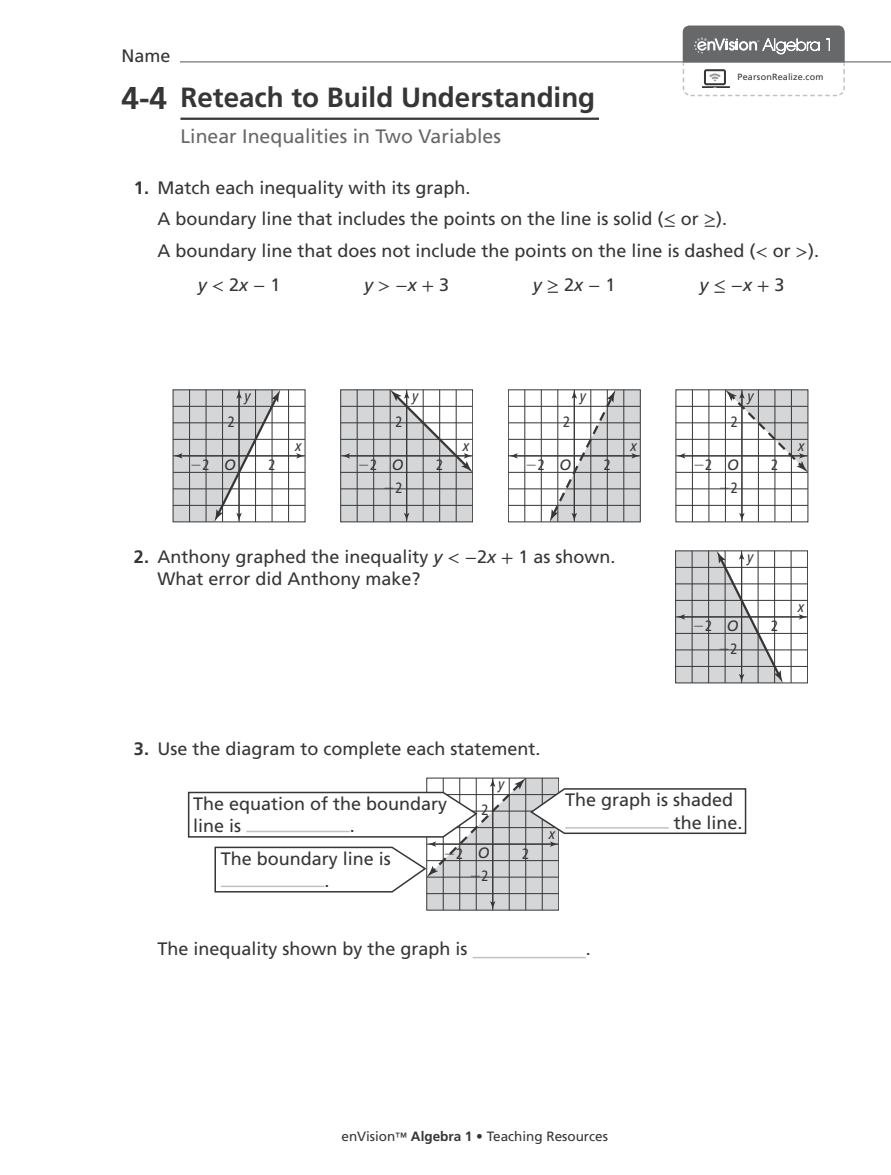
<style>
.page{position:relative;width:891px;height:1175px;background:#fff}
.page>*{position:absolute;margin:0;border:0;box-sizing:border-box;transform-origin:0 0}
.t1{font:700 27.75px "Frutiger LT Com";color:#373536}
.t2{font:19.5px "Frutiger LT Com";color:#67686a}
.t3{font:18px/22.5px "Frutiger LT Com";color:#373536}
.t4{font:italic 18px "Frutiger LT Com";color:#373536}
.t5{font:18px "STIX General";color:#373536}
.t6{font:condensed 15px "Frutiger LT Com";color:#373536}
.t7{font:italic condensed 15px "Frutiger LT Com";color:#373536}
.t8{font:italic 15px "Frutiger LT Com";color:#373536}
.t9{font:13.5px "Frutiger LT Com";color:#373536}
.t10{font:9px "Frutiger LT Com";letter-spacing:.02em;color:#373536}
.s1{font-size:31.5px}
.s2{font-weight:700}
.s3{font-family:"STIX General"}
.s4{font-family:"STIX General";font-style:normal}
.s5{font-style:normal}
.s6{font-family:"Frutiger LT Com";font-style:italic}
.s7{font-family:"Frutiger LT Com"}
.s8{font-style:italic}
.s9{font-size:12px}
</style>
<div class="page">
<hr style="left:180px;top:61px;width:711px;height:1px;background:#67686a">
<svg style="left:682px;top:26px;width:164px;height:71px"></svg>
<hr style="left:181px;top:118px;width:418px;height:2px;background:#373536">
<hr style="left:173px;top:439px;width:132px;height:1px;background:#373536">
<hr style="left:173px;top:422px;width:132px;height:1px;background:#373536">
<hr style="left:173px;top:406px;width:132px;height:1px;background:#373536">
<hr style="left:173px;top:472px;width:132px;height:1px;background:#373536">
<hr style="left:173px;top:488px;width:132px;height:1px;background:#373536">
<hr style="left:173px;top:505px;width:132px;height:1px;background:#373536">
<hr style="left:288px;top:390px;width:1px;height:132px;background:#373536">
<hr style="left:180px;top:455px;width:119px;height:1px;background:#373536">
<svg style="left:296px;top:453px;width:9px;height:5px"></svg>
<svg style="left:173px;top:390px;width:107px;height:132px"></svg>
<svg style="left:341px;top:390px;width:132px;height:132px"></svg>
<hr style="left:508px;top:439px;width:132px;height:1px;background:#373536">
<hr style="left:508px;top:422px;width:132px;height:1px;background:#373536">
<hr style="left:508px;top:406px;width:132px;height:1px;background:#373536">
<hr style="left:508px;top:472px;width:132px;height:1px;background:#373536">
<hr style="left:508px;top:488px;width:132px;height:1px;background:#373536">
<hr style="left:508px;top:505px;width:132px;height:1px;background:#373536">
<hr style="left:541px;top:390px;width:1px;height:132px;background:#373536">
<hr style="left:525px;top:390px;width:1px;height:132px;background:#373536">
<div style="left:508px;top:389px;width:132px;height:133px;border:1px solid #373536"></div>
<hr style="left:515px;top:455px;width:119px;height:1px;background:#373536">
<svg style="left:509px;top:453px;width:9px;height:5px"></svg>
<svg style="left:550px;top:390px;width:90px;height:132px"></svg>
<hr style="left:676px;top:439px;width:132px;height:1px;background:#373536">
<hr style="left:676px;top:422px;width:132px;height:1px;background:#373536">
<hr style="left:676px;top:406px;width:132px;height:1px;background:#373536">
<hr style="left:676px;top:472px;width:132px;height:1px;background:#373536">
<hr style="left:676px;top:488px;width:132px;height:1px;background:#373536">
<hr style="left:676px;top:505px;width:132px;height:1px;background:#373536">
<hr style="left:725px;top:390px;width:1px;height:132px;background:#373536">
<hr style="left:709px;top:390px;width:1px;height:132px;background:#373536">
<hr style="left:692px;top:390px;width:1px;height:132px;background:#373536">
<hr style="left:742px;top:390px;width:1px;height:132px;background:#373536">
<hr style="left:758px;top:390px;width:1px;height:132px;background:#373536">
<hr style="left:775px;top:390px;width:1px;height:132px;background:#373536">
<hr style="left:791px;top:390px;width:1px;height:132px;background:#373536">
<hr style="left:741px;top:396px;width:1px;height:120px;background:#373536">
<svg style="left:739px;top:513px;width:6px;height:9px"></svg>
<hr style="left:682px;top:455px;width:120px;height:1px;background:#373536">
<svg style="left:676px;top:453px;width:9px;height:5px"></svg>
<svg style="left:725px;top:390px;width:83px;height:82px"></svg>
<hr style="left:473px;top:956px;width:113px;height:2px;background:#c0c2c4">
<hr style="left:676px;top:600px;width:132px;height:1px;background:#373536">
<hr style="left:676px;top:583px;width:132px;height:1px;background:#373536">
<hr style="left:676px;top:567px;width:132px;height:1px;background:#373536">
<hr style="left:676px;top:633px;width:132px;height:1px;background:#373536">
<hr style="left:676px;top:649px;width:132px;height:1px;background:#373536">
<hr style="left:676px;top:666px;width:132px;height:1px;background:#373536">
<hr style="left:791px;top:551px;width:1px;height:132px;background:#373536">
<div style="left:675px;top:550px;width:133px;height:133px;border:1px solid #373536"></div>
<hr style="left:682px;top:616px;width:120px;height:1px;background:#373536">
<svg style="left:799px;top:614px;width:9px;height:5px"></svg>
<svg style="left:676px;top:551px;width:107px;height:132px"></svg>
<svg style="left:187px;top:778px;width:560px;height:132px"></svg>
<hr style="left:565px;top:827px;width:104px;height:1px;background:#c0c2c4">
<p class="t3" style="left:122px;top:44px;width:51px">Name</p>
<p class="t10" style="left:737px;top:71px;width:88px">PearsonRealize.com</p>
<h1 class="t1" style="left:122px;top:80px;width:475px"><span class="s1">4-4</span> Reteach to Build Understanding</h1>
<p class="t2" style="left:181px;top:124px;width:322px">Linear Inequalities in Two Variables</p>
<p class="t3" style="left:158px;top:171px;width:663px;line-height:31.5px;text-indent:-24px"><span class="s2">1.</span> Match each inequality with its graph.<br>A boundary line that includes the points on the line is solid (<span class="s3">≤</span> or <span class="s3">≥</span>).<br>A boundary line that does not include the points on the line is dashed (<span class="s3">&lt;</span> or <span class="s3">&gt;</span>).</p>
<p class="t4" style="left:198px;top:274px;width:84px">y<span class="s4">&lt;</span> <span class="s5">2</span>x<span class="s4">−</span> <span class="s5">1</span></p>
<p class="t5" style="left:364px;top:273px;width:87px"><span class="s6">y</span>&gt;−<span class="s6">x</span>+ <span class="s7">3</span></p>
<p class="t4" style="left:533px;top:274px;width:84px">y<span class="s4">≥</span> <span class="s5">2</span>x<span class="s4">−</span> <span class="s5">1</span></p>
<p class="t5" style="left:699px;top:273px;width:87px"><span class="s6">y</span>≤−<span class="s6">x</span>+ <span class="s7">3</span></p>
<p class="t7" style="left:245px;top:386px;width:8px">y</p>
<p class="t7" style="left:412px;top:386px;width:8px">y</p>
<p class="t7" style="left:580px;top:386px;width:8px">y</p>
<p class="t7" style="left:748px;top:386px;width:8px">y</p>
<p class="t6" style="left:228px;top:412px;width:9px">2</p>
<p class="t6" style="left:395px;top:412px;width:9px">2</p>
<p class="t6" style="left:563px;top:412px;width:9px">2</p>
<p class="t6" style="left:731px;top:412px;width:9px">2</p>
<p class="t7" style="left:296px;top:436px;width:8px">x</p>
<p class="t7" style="left:463px;top:436px;width:8px">x</p>
<p class="t7" style="left:631px;top:436px;width:8px">x</p>
<p class="t7" style="left:798px;top:436px;width:8px">x</p>
<p class="t8" style="left:224px;top:455px;width:13px">O</p>
<p class="t6" style="left:190px;top:456px;width:21px">−2</p>
<p class="t6" style="left:268px;top:456px;width:9px">2</p>
<p class="t8" style="left:392px;top:455px;width:13px">O</p>
<p class="t6" style="left:358px;top:456px;width:21px">−2</p>
<p class="t6" style="left:436px;top:456px;width:9px">2</p>
<p class="t6" style="left:383px;top:478px;width:21px">−2</p>
<p class="t8" style="left:559px;top:455px;width:13px">O</p>
<p class="t6" style="left:525px;top:456px;width:21px">−2</p>
<p class="t6" style="left:604px;top:456px;width:9px">2</p>
<p class="t8" style="left:727px;top:455px;width:13px">O</p>
<p class="t6" style="left:693px;top:456px;width:21px">−2</p>
<p class="t6" style="left:771px;top:456px;width:9px">2</p>
<p class="t6" style="left:718px;top:478px;width:21px">−2</p>
<p class="t3" style="left:158px;top:545px;width:460px;text-indent:-24px"><span class="s2">2.</span> Anthony graphed the inequality <span class="s8">y</span> <span class="s3">&lt; −</span>2<span class="s8">x</span> <span class="s3">+</span> 1 as shown.<br>What error did Anthony make?</p>
<p class="t7" style="left:747px;top:547px;width:8px">y</p>
<p class="t7" style="left:798px;top:597px;width:8px">x</p>
<p class="t8" style="left:727px;top:616px;width:13px">O</p>
<p class="t6" style="left:693px;top:617px;width:21px">−2</p>
<p class="t6" style="left:771px;top:617px;width:9px">2</p>
<p class="t6" style="left:718px;top:639px;width:21px">−2</p>
<p class="t3" style="left:134px;top:737px;width:408px"><span class="s2">3.</span> Use the diagram to complete each statement.</p>
<p class="t7" style="left:499px;top:774px;width:8px">y</p>
<p class="t3" style="left:193px;top:792px;width:256px">The equation of the boundary line is</p>
<p class="t3" style="left:221px;top:809px;width:172px;line-height:32.4px;text-indent:129px">.<br>The boundary line is</p>
<p class="t3" style="left:324px;top:869px;width:7px">.</p>
<p class="t6" style="left:482px;top:801px;width:9px">2</p>
<p class="t8" style="left:478px;top:843px;width:13px">O</p>
<p class="t6" style="left:444px;top:844px;width:21px">−2</p>
<p class="t6" style="left:522px;top:844px;width:9px">2</p>
<p class="t6" style="left:469px;top:866px;width:21px">−2</p>
<p class="t7" style="left:549px;top:824px;width:8px">x</p>
<p class="t3" style="left:674px;top:788px;width:70px;text-indent:-109px">The graph is shaded the line.</p>
<p class="t3" style="left:158px;top:937px;width:312px">The inequality shown by the graph is</p>
<p class="t3" style="left:586px;top:937px;width:7px">.</p>
<p class="t9" style="left:342px;top:1127px;width:268px">enVision<span class="s9">™</span> <span class="s2">Algebra 1 •</span> Teaching Resources</p>
</div>
